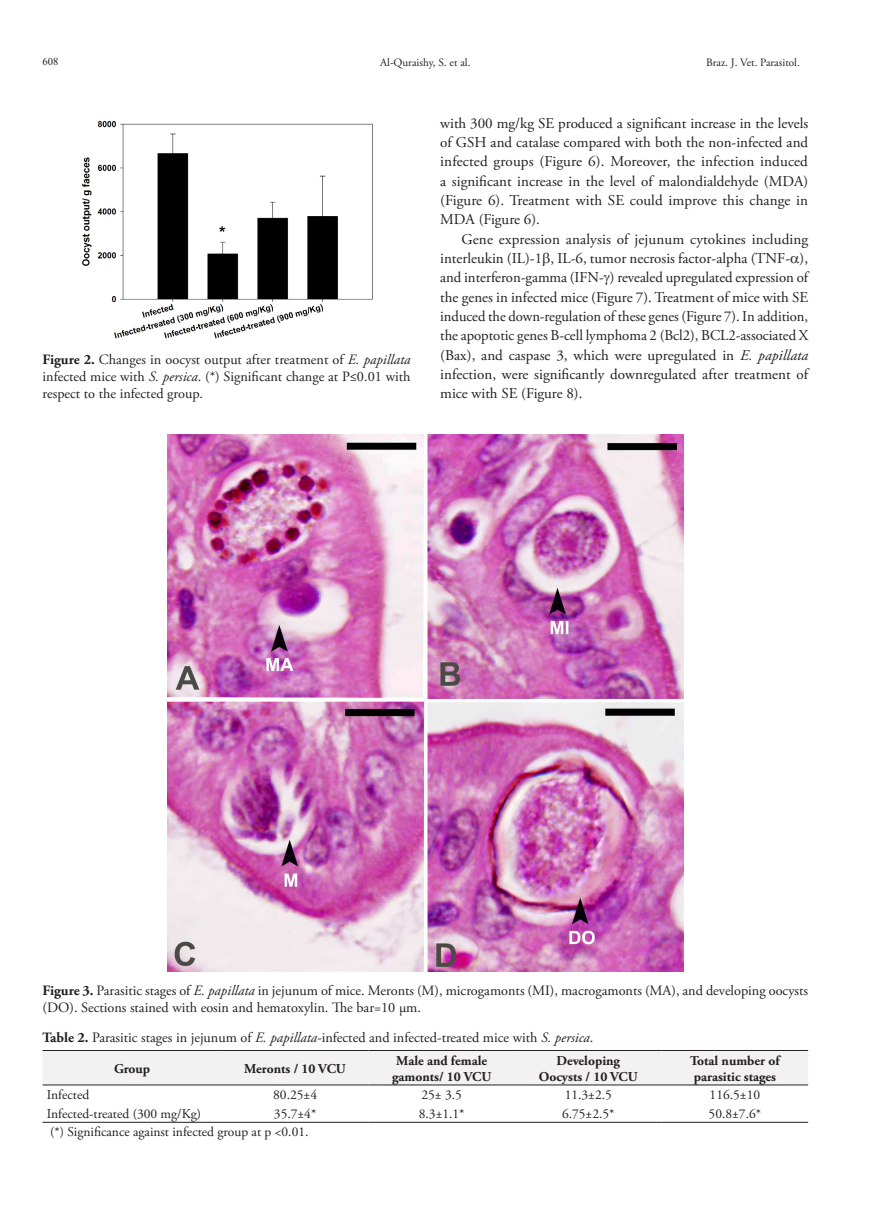
<style>
.page{position:relative;width:872px;height:1212px;background:#fff}
.page>*{position:absolute;margin:0;border:0;box-sizing:border-box;transform-origin:0 0}
.Paragraph{font:15px/19.4px "Adobe Garamond Pro";color:#231f20;text-align:justify}
.FigureCaption{font:14.25px/17.1px "Adobe Garamond Pro";color:#231f20;text-align:justify}
.TableTitle{font:14.25px "Adobe Garamond Pro";color:#231f20}
.TableBody{font:13.5px "Adobe Garamond Pro";color:#231f20}
.TableHead{font:700 13.5px/16.2px "Adobe Garamond Pro";color:#231f20;text-align:center}
.t1{font:11.25px "Adobe Garamond Pro";color:#231f20}
.s1{font-weight:700}
.s2{font-style:italic}
</style>
<div class="page">
<img style="left:82px;top:120px;width:291px;height:219px">
<img style="left:167px;top:434px;width:516px;height:537px">
<div style="left:43px;top:1051px;width:765px;height:33px;background:#f2f2f3"></div>
<hr style="left:43px;top:1050px;width:179px;height:1px;background:#231f20">
<hr style="left:222px;top:1050px;width:146px;height:1px;background:#231f20">
<hr style="left:368px;top:1050px;width:147px;height:1px;background:#231f20">
<hr style="left:515px;top:1050px;width:146px;height:1px;background:#231f20">
<hr style="left:661px;top:1050px;width:147px;height:1px;background:#231f20">
<hr style="left:43px;top:1084px;width:179px;height:1px;background:#231f20">
<hr style="left:222px;top:1084px;width:146px;height:1px;background:#231f20">
<hr style="left:368px;top:1084px;width:147px;height:1px;background:#231f20">
<hr style="left:515px;top:1084px;width:146px;height:1px;background:#231f20">
<hr style="left:661px;top:1084px;width:147px;height:1px;background:#231f20">
<hr style="left:43px;top:1122px;width:179px;height:1px;background:#231f20">
<hr style="left:222px;top:1122px;width:146px;height:1px;background:#231f20">
<hr style="left:368px;top:1122px;width:147px;height:1px;background:#231f20">
<hr style="left:515px;top:1122px;width:146px;height:1px;background:#231f20">
<hr style="left:661px;top:1122px;width:147px;height:1px;background:#231f20">
<p class="t1" style="left:380px;top:55px;width:92px">Al-Quraishy, S. et al.</p>
<p class="t1" style="left:706px;top:55px;width:95px">Braz. J. Vet. Parasitol.</p>
<p class="FigureCaption" style="left:43px;top:352px;width:369px"><span class="s1">Figure 2.</span> Changes in oocyst output after treatment of <span class="s2">E. papillata </span>infected mice with <span class="s2">S. persica</span>. (*) Significant change at P≤0.01 with respect to the infected group.</p>
<p class="Paragraph" style="left:440px;top:114px;width:370px">with 300 mg/kg SE produced a significant increase in the levels of GSH and catalase compared with both the non-infected and infected groups (Figure 6). Moreover, the infection induced a significant increase in the level of malondialdehyde (MDA) (Figure 6). Treatment with SE could improve this change in MDA (Figure 6).</p>
<p class="Paragraph" style="left:440px;top:230px;width:370px;text-indent:21px">Gene expression analysis of jejunum cytokines including interleukin (IL)-1 , IL-6, tumor necrosis factor-alpha (TNF- ), and interferon-gamma (IFN- ) revealed upregulated expression of the genes in infected mice (Figure 7). Treatment of mice with SE induced the down-regulation of these genes (Figure 7). In addition, the apoptotic genes B-cell lymphoma 2 (Bcl2), BCL2‑associated X (Bax), and caspase 3, which were upregulated in <span class="s2">E. papillata </span>infection, were significantly downregulated after treatment of mice with SE (Figure 8).</p>
<p class="FigureCaption" style="left:43px;top:982px;width:767px"><span class="s1">Figure 3.</span> Parasitic stages of <span class="s2">E. papillata</span> in jejunum of mice. Meronts (M), microgamonts (MI), macrogamonts (MA), and developing oocysts (DO). Sections stained with eosin and hematoxylin. The bar=10 µm.</p>
<p class="TableTitle" style="left:43px;top:1028px;width:552px"><span class="s1">Table 2.</span> Parasitic stages in jejunum of <span class="s2">E. papillata-</span>infected and infected-treated mice with <span class="s2">S. persica</span>.</p>
<p class="TableHead" style="left:114px;top:1060px;width:38px">Group</p>
<p class="TableHead" style="left:244px;top:1060px;width:103px">Meronts / 10 VCU</p>
<p class="TableHead" style="left:392px;top:1052px;width:101px">Male and female gamonts/ 10 VCU</p>
<p class="TableHead" style="left:539px;top:1052px;width:100px">Developing<br>Oocysts / 10 VCU</p>
<p class="TableHead" style="left:690px;top:1052px;width:91px;text-align:left">Total number of parasitic stages</p>
<p class="TableBody" style="left:47px;top:1087px;width:44px">Infected</p>
<p class="TableBody" style="left:273px;top:1087px;width:45px">80.25±4</p>
<p class="TableBody" style="left:421px;top:1087px;width:42px">25± 3.5</p>
<p class="TableBody" style="left:564px;top:1087px;width:49px">11.3±2.5</p>
<p class="TableBody" style="left:709px;top:1087px;width:52px">116.5±10</p>
<p class="TableBody" style="left:47px;top:1105px;width:156px">Infected-treated (300 mg/Kg)</p>
<p class="TableBody" style="left:274px;top:1105px;width:44px">35.7±4*</p>
<p class="TableBody" style="left:419px;top:1105px;width:47px">8.3±1.1*</p>
<p class="TableBody" style="left:562px;top:1105px;width:54px">6.75±2.5*</p>
<p class="TableBody" style="left:708px;top:1105px;width:54px">50.8±7.6*</p>
<p class="TableBody" style="left:50px;top:1124px;width:260px">(*) Significance against infected group at p &lt;0.01.</p>
</div>
